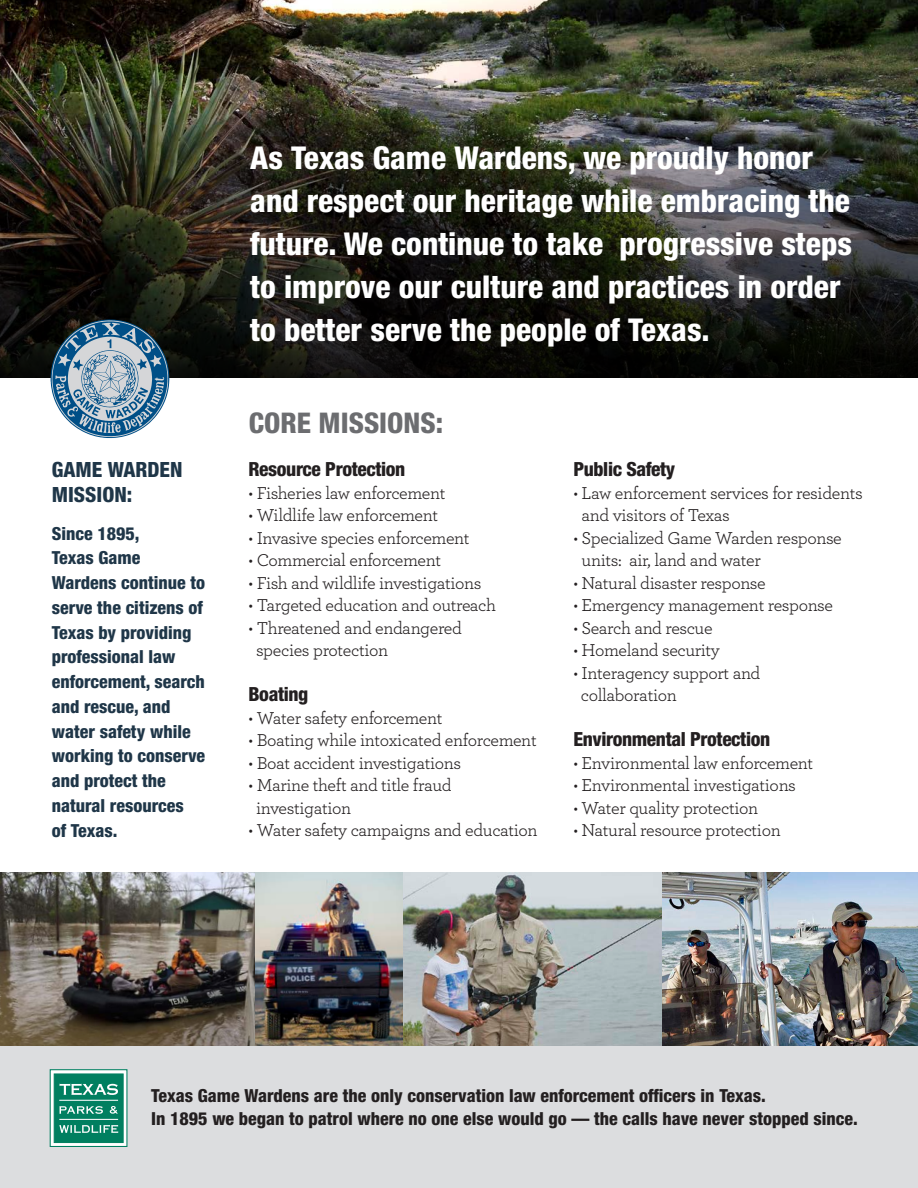
<style>
.page{position:relative;width:918px;height:1188px;background:#fff}
.page>*{position:absolute;margin:0;border:0;box-sizing:border-box;transform-origin:0 0}
.t1{font:800 condensed 31.5px/43px "Helvetica Neue";color:#fff}
.t2{font:800 condensed 28.5px "Helvetica Neue";color:#6c6d70}
.t3{font:800 condensed 21px/24.8px "Helvetica Neue";color:#1f3648}
.t4{font:800 condensed 19.5px "Helvetica Neue";letter-spacing:-.02em;color:#231f20}
.t5{font:18px/22.5px "Archer";letter-spacing:-.02em;color:#231f20}
.t6{font:800 condensed 18px/24.8px "Helvetica Neue";color:#1f3648}
.t7{font:800 condensed 18px "Helvetica Neue";color:#231f20}
</style>
<div class="page">
<img style="left:0;top:0;width:918px;height:96px">
<img style="left:662px;top:873px;width:256px;height:174px">
<img style="left:402px;top:873px;width:260px;height:174px">
<img style="left:255px;top:873px;width:147px;height:174px">
<img style="left:0;top:873px;width:255px;height:174px">
<img style="left:0;top:96px;width:918px;height:282px">
<svg style="left:51px;top:320px;width:118px;height:118px;background:#7794a9"></svg>
<div style="left:0;top:1047px;width:918px;height:141px;background:#dcdddf"></div>
<svg style="left:50px;top:1069px;width:77px;height:78px"></svg>
<div style="left:54px;top:1074px;width:69px;height:69px;background:#007f60;border:1px solid #007f60"></div>
<svg style="left:60px;top:1084px;width:58px;height:11px"></svg>
<svg style="left:59px;top:1125px;width:59px;height:8px"></svg>
<svg style="left:59px;top:1106px;width:44px;height:8px"></svg>
<hr style="left:59px;top:1100px;width:59px;height:1px;background:#fff">
<hr style="left:59px;top:1119px;width:59px;height:1px;background:#fff">
<svg style="left:110px;top:1106px;width:8px;height:8px"></svg>
<p class="t1" style="left:250px;top:136px;width:603px">As Texas Game Wardens, we proudly honor and respect our heritage while embracing the future. We continue to take progressive steps to improve our culture and practices in order to better serve the people of Texas.</p>
<p class="t3" style="left:52px;top:457px;width:132px">GAME WARDEN<br>MISSION:</p>
<p class="t6" style="left:52px;top:521px;width:89px">Since 1895,</p>
<p class="t6" style="left:52px;top:545px;width:155px">Texas Game<br>Wardens continue to serve the citizens of<br>Texas by providing professional law enforcement, search and rescue, and water safety while working to conserve and protect the natural resources</p>
<p class="t6" style="left:52px;top:818px;width:67px">of Texas.</p>
<p class="t2" style="left:249px;top:405px;width:196px">CORE MISSIONS:</p>
<p class="t4" style="left:249px;top:457px;width:158px">Resource Protection</p>
<p class="t5" style="left:249px;top:481px;width:198px">• Fisheries law enforcement</p>
<p class="t5" style="left:249px;top:503px;width:191px">• Wildlife law enforcement</p>
<p class="t5" style="left:249px;top:526px;width:223px">• Invasive species enforcement</p>
<p class="t5" style="left:249px;top:548px;width:194px">• Commercial enforcement</p>
<p class="t5" style="left:249px;top:571px;width:234px">• Fish and wildlife investigations</p>
<p class="t5" style="left:249px;top:593px;width:249px">• Targeted education and outreach</p>
<p class="t5" style="left:249px;top:616px;width:215px">• Threatened and endangered</p>
<p class="t5" style="left:256px;top:638px;width:134px">species protection</p>
<p class="t4" style="left:249px;top:682px;width:61px">Boating</p>
<p class="t5" style="left:249px;top:706px;width:196px">• Water safety enforcement</p>
<p class="t5" style="left:249px;top:728px;width:290px">• Boating while intoxicated enforcement</p>
<p class="t5" style="left:249px;top:751px;width:214px">• Boat accident investigations</p>
<p class="t5" style="left:249px;top:773px;width:205px">• Marine theft and title fraud</p>
<p class="t5" style="left:256px;top:796px;width:97px">investigation</p>
<p class="t5" style="left:249px;top:818px;width:291px">• Water safety campaigns and education</p>
<p class="t4" style="left:573px;top:457px;width:103px">Public Safety</p>
<p class="t5" style="left:582px;top:481px;width:283px;text-indent:-8px">• Law enforcement services for residents and visitors of Texas</p>
<p class="t5" style="left:582px;top:526px;width:262px;text-indent:-8px">• Specialized Game Warden response units: air, land and water</p>
<p class="t5" style="left:573px;top:571px;width:194px">• Natural disaster response</p>
<p class="t5" style="left:573px;top:593px;width:261px">• Emergency management response</p>
<p class="t5" style="left:573px;top:616px;width:141px">• Search and rescue</p>
<p class="t5" style="left:573px;top:638px;width:148px">• Homeland security</p>
<p class="t5" style="left:573px;top:661px;width:188px">• Interagency support and</p>
<p class="t5" style="left:581px;top:683px;width:97px">collaboration</p>
<p class="t4" style="left:573px;top:727px;width:198px">Environmental Protection</p>
<p class="t5" style="left:573px;top:751px;width:241px">• Environmental law enforcement</p>
<p class="t5" style="left:573px;top:773px;width:224px">• Environmental investigations</p>
<p class="t5" style="left:573px;top:796px;width:186px">• Water quality protection</p>
<p class="t5" style="left:573px;top:818px;width:209px">• Natural resource protection</p>
<p class="t7" style="left:151px;top:1085px;width:616px">Texas Game Wardens are the only conservation law enforcement officers in Texas.</p>
<p class="t7" style="left:151px;top:1107px;width:708px">In 1895 we began to patrol where no one else would go — the calls have never stopped since.</p>
</div>
